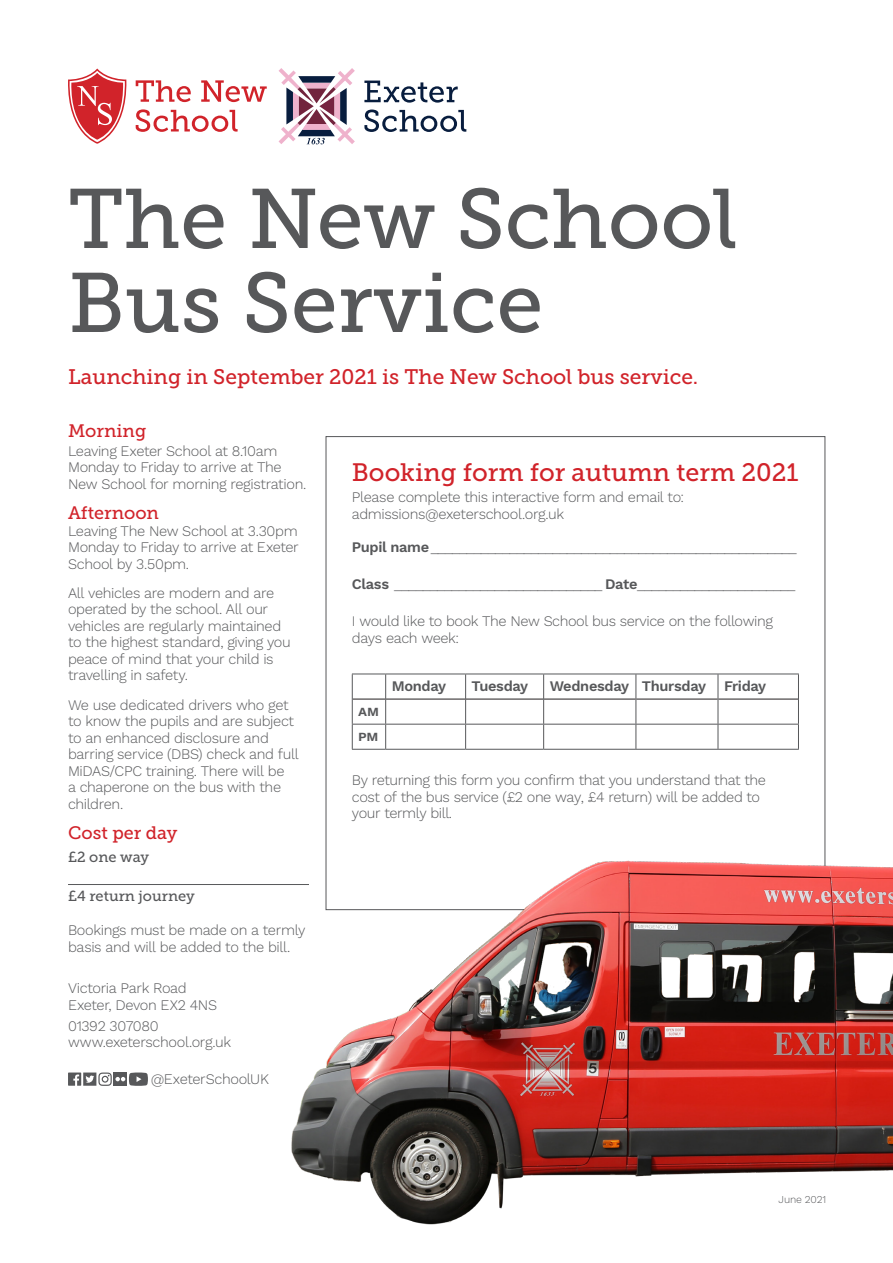
<style>
.page{position:relative;width:893px;height:1263px;background:#fff}
.page>*{position:absolute;margin:0;border:0;box-sizing:border-box;transform-origin:0 0}
.t1{font:84px/84px "Museo Slab 500";color:#57585a}
.t2{font:25.2px "Museo Slab 500";color:#d1232a}
.t3{font:21px "Museo Slab 500";color:#d1232a}
.t4{font:18px "Museo Slab 500";color:#d1232a}
.t5{font:300 14.7px/16.5px "Work Sans";letter-spacing:-.025em;color:#57585a}
.t6{font:600 14.7px "Work Sans";letter-spacing:-.025em;color:#57585a}
.t7{font:14.7px "Museo Slab 500";color:#57585a}
.t8{font:300 10.5px "Work Sans";letter-spacing:-.015em;color:#57585a}
.s1{font-weight:600}
</style>
<div class="page">
<hr style="left:68px;top:884px;width:241px;height:1px;background:#57585a">
<svg style="left:68px;top:1072px;width:80px;height:14px"></svg>
<svg style="left:325px;top:436px;width:501px;height:391px"></svg>
<svg style="left:279px;top:68px;width:76px;height:76px"></svg>
<svg style="left:364px;top:81px;width:94px;height:22px"></svg>
<svg style="left:364px;top:110px;width:102px;height:22px"></svg>
<svg style="left:68px;top:69px;width:59px;height:75px"></svg>
<svg style="left:136px;top:109px;width:102px;height:23px"></svg>
<svg style="left:136px;top:80px;width:131px;height:22px"></svg>
<img style="left:291px;top:827px;width:602px;height:398px">
<p class="t1" style="left:68px;top:178px;width:671px">The New School<br>Bus Service</p>
<p class="t3" style="left:68px;top:365px;width:632px">Launching in September 2021 is The New School bus service.</p>
<p class="t4" style="left:68px;top:421px;width:80px">Morning</p>
<p class="t5" style="left:68px;top:442px;width:240px">Leaving Exeter School at 8.10am<br>Monday to Friday to arrive at The<br>New School for morning registration.</p>
<p class="t4" style="left:68px;top:503px;width:93px">Afternoon</p>
<p class="t5" style="left:68px;top:523px;width:232px;line-height:16px;text-align:justify">Leaving The New School at 3.30pm Monday to Friday to arrive at Exeter School by 3.50pm.</p>
<p class="t5" style="left:68px;top:584px;width:224px">All vehicles are modern and are operated by the school. All our vehicles are regularly maintained to the highest standard, giving you peace of mind that your child is travelling in safety.</p>
<p class="t5" style="left:68px;top:696px;width:232px">We use dedicated drivers who get to know the pupils and are subject to an enhanced disclosure and barring service (DBS) check and full<br>MiDAS/CPC training. There will be<br>a chaperone on the bus with the children.</p>
<p class="t4" style="left:68px;top:823px;width:111px">Cost per day</p>
<p class="t7" style="left:68px;top:848px;width:83px">£2 one way</p>
<p class="t7" style="left:68px;top:887px;width:128px">£4 return journey</p>
<p class="t5" style="left:68px;top:922px;width:239px">Bookings must be made on a termly basis and will be added to the bill.</p>
<p class="t5" style="left:68px;top:980px;width:151px">Victoria Park Road<br>Exeter, Devon EX2 4NS</p>
<p class="t5" style="left:68px;top:1017px;width:165px">01392 307080 www.exeterschool.org.uk</p>
<p class="t5" style="left:151px;top:1071px;width:120px">@ExeterSchoolUK</p>
<p class="t2" style="left:352px;top:459px;width:448px">Booking form for autumn term 2021</p>
<p class="t5" style="left:352px;top:488px;width:334px">Please complete this interactive form and email to: admissions@exeterschool.org.uk</p>
<p class="t5" style="left:352px;top:538px;width:446px"><span class="s1">Pupil name</span>___________________________________________________</p>
<p class="t5" style="left:352px;top:575px;width:445px"><span class="s1">Class</span> _____________________________ <span class="s1">Date</span>______________________</p>
<p class="t5" style="left:352px;top:612px;width:422px">I would like to book The New School bus service on the following days each week:</p>
<p class="t6" style="left:392px;top:675px;width:56px">Monday</p>
<p class="t6" style="left:472px;top:675px;width:58px">Tuesday</p>
<p class="t6" style="left:550px;top:675px;width:81px">Wednesday</p>
<p class="t6" style="left:642px;top:675px;width:66px">Thursday</p>
<p class="t6" style="left:724px;top:675px;width:44px">Friday</p>
<p class="t6" style="left:358px;top:700px;width:22px">am</p>
<p class="t6" style="left:358px;top:725px;width:22px">pm</p>
<p class="t5" style="left:352px;top:771px;width:416px">By returning this form you confirm that you understand that the cost of the bus service (£2 one way, £4 return) will be added to your termly bill.</p>
<p class="t8" style="left:778px;top:1191px;width:49px">June 2021</p>
</div>
